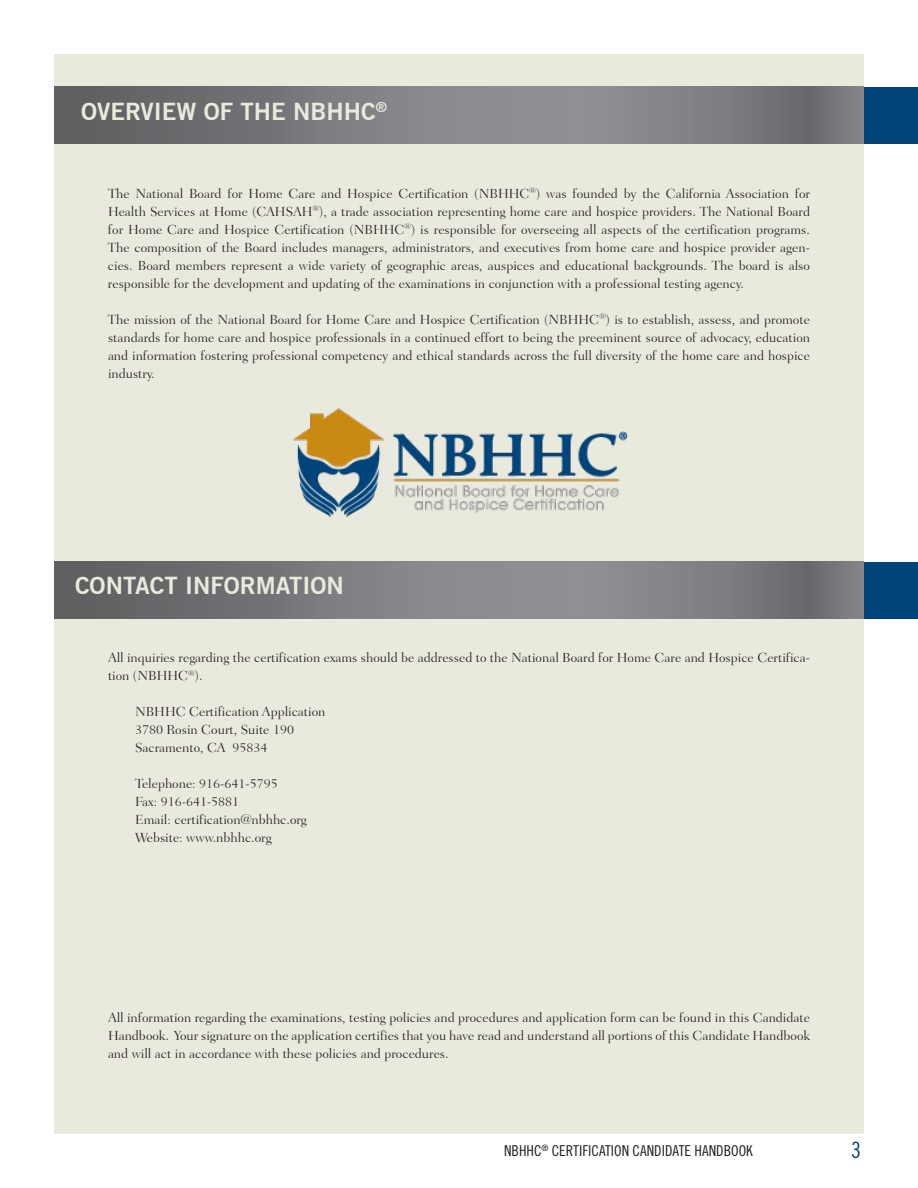
<style>
.page{position:relative;width:918px;height:1188px;background:#fff}
.page>*{position:absolute;margin:0;border:0;box-sizing:border-box;transform-origin:0 0}
.Bar_Headings{font:700 24px "Trade Gothic No.2";color:#e9e9dd}
.t1{font:22.5px "Trade Gothic Cond Eighteen";color:#00447b}
.t2{font:15px "Trade Gothic Cond Eighteen";color:#231f20}
.Body_Text{font:300 13.5px/18px "Fairfield LH45";color:#231f20;text-align:justify}
</style>
<div class="page">
<div style="left:54px;top:54px;width:810px;height:1080px;background:#e9e9dd"></div>
<svg style="left:54px;top:87px;width:810px;height:57px;background:#797b7e"></svg>
<div style="left:864px;top:87px;width:54px;height:57px;background:#00447b"></div>
<svg style="left:54px;top:562px;width:810px;height:57px;background:#797b7e"></svg>
<div style="left:864px;top:562px;width:54px;height:57px;background:#00447b"></div>
<img style="left:293px;top:408px;width:335px;height:110px">
<p class="Bar_Headings" style="left:81px;top:96px;width:308px">OVERVIEW OF THE NBHHC<sup>®</sup></p>
<p class="Body_Text" style="left:108px;top:184px;width:704px">The National Board for Home Care and Hospice Certification (NBHHC<sup>®</sup>) was founded by the California Association for Health Services at Home (CAHSAH<sup>®</sup>), a trade association representing home care and hospice providers. The National Board for Home Care and Hospice Certification (NBHHC<sup>®</sup>) is responsible for overseeing all aspects of the certification programs.<br>The composition of the Board includes managers, administrators, and executives from home care and hospice provider agen&shy;cies. Board members represent a wide variety of geographic areas, auspices and educational backgrounds. The board is also</p>
<p class="Body_Text" style="left:108px;top:274px;width:637px">responsible for the development and updating of the examinations in conjunction with a professional testing agency.</p>
<p class="Body_Text" style="left:108px;top:310px;width:704px">The mission of the National Board for Home Care and Hospice Certification (NBHHC<sup>®</sup>) is to establish, assess, and promote standards for home care and hospice professionals in a continued effort to being the preeminent source of advocacy, education and information fostering professional competency and ethical standards across the full diversity of the home care and hospice industry.</p>
<p class="Bar_Headings" style="left:75px;top:571px;width:270px">CONTACT INFORMATION</p>
<p class="Body_Text" style="left:108px;top:649px;width:704px">All inquiries regarding the certification exams should be addressed to the National Board for Home Care and Hospice Certifica&shy;tion (NBHHC<sup>®</sup>).</p>
<p class="Body_Text" style="left:135px;top:703px;width:192px">NBHHC Certification Application</p>
<p class="Body_Text" style="left:135px;top:721px;width:161px">3780 Rosin Court, Suite 190</p>
<p class="Body_Text" style="left:135px;top:739px;width:134px">Sacramento, CA 95834</p>
<p class="Body_Text" style="left:135px;top:775px;width:144px">Telephone: 916-641-5795</p>
<p class="Body_Text" style="left:135px;top:793px;width:106px">Fax: 916-641-5881</p>
<p class="Body_Text" style="left:135px;top:811px;width:173px">Email: certification@nbhhc.org</p>
<p class="Body_Text" style="left:135px;top:829px;width:138px">Website: www.nbhhc.org</p>
<p class="Body_Text" style="left:108px;top:1009px;width:704px">All information regarding the examinations, testing policies and procedures and application form can be found in this Candidate Handbook. Your signature on the application certifies that you have read and understand all portions of this Candidate Handbook and will act in accordance with these policies and procedures.</p>
<p class="t2" style="left:504px;top:1142px;width:250px">NBHHC<sup>®</sup> CERTIFICATION CANDIDATE HANDBOOK</p>
<h2 class="t1" style="left:851px;top:1136px;width:11px">3</h2>
</div>
